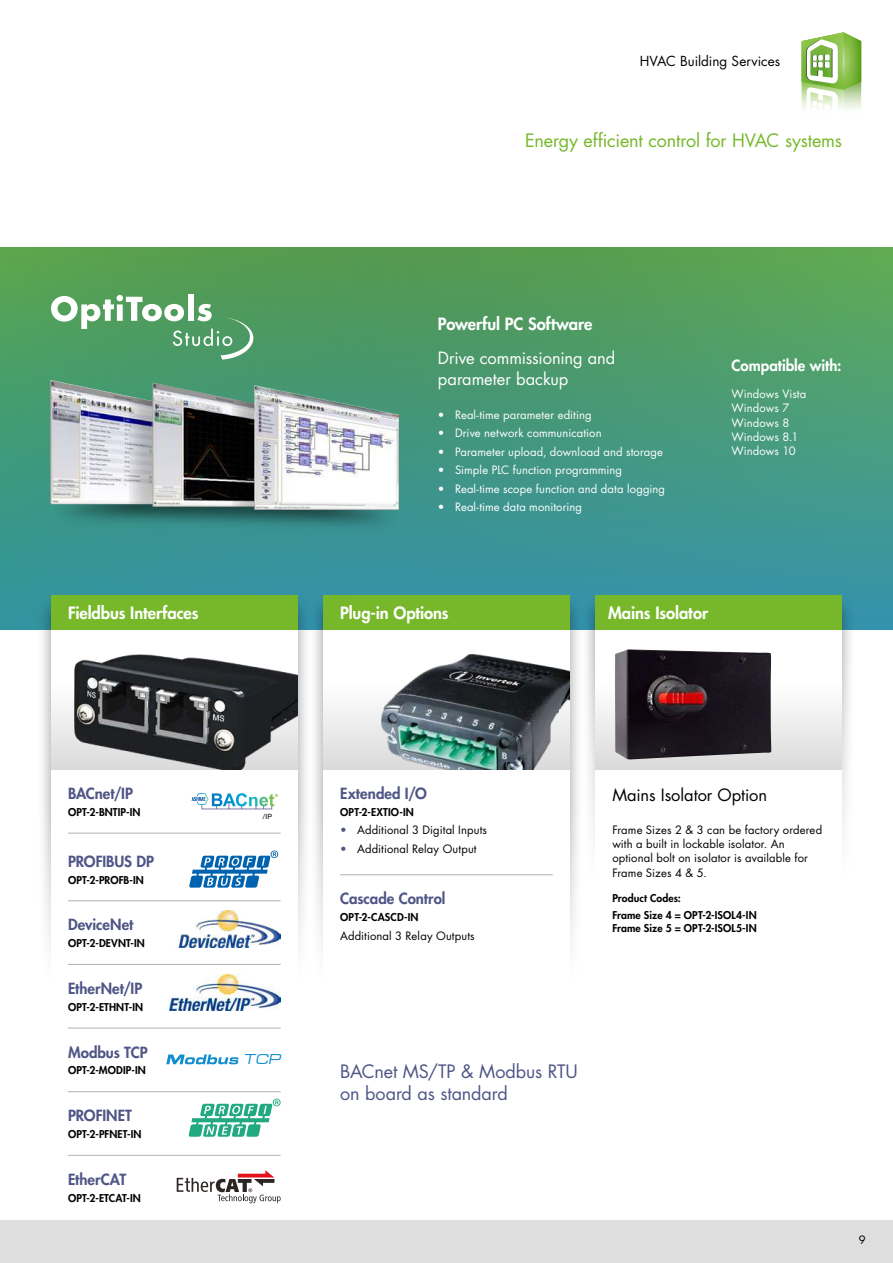
<style>
.page{position:relative;width:893px;height:1263px;background:#fff}
.page>*{position:absolute;margin:0;border:0;box-sizing:border-box;transform-origin:0 0}
.t1{font:18px/21.6px "Futura Std";letter-spacing:-.01em;color:#4f5586}
.t2{font:18px "Futura Std";letter-spacing:-.01em;color:#76b82a}
.t3{font:italic 16.8px "Metrostyle Extended";color:#0f8ecd}
.t4{font:800 16.5px "Futura Std";letter-spacing:-.005em;color:#fff}
.t5{font:16.5px/21.5px "Futura Std";letter-spacing:-.005em;color:#fff}
.t6{font:16.5px "Futura Std";color:#000}
.t7{font:800 15px "Futura Std";color:#4f5586}
.t8{font:800 15px "Futura Std";color:#fff}
.t9{font:13.5px "Futura Std";color:#000}
.t10{font:11.25px/14.2px "Futura Std";letter-spacing:.01em;color:#fff}
.t11{font:11.25px/14.2px "Futura Std";letter-spacing:.01em;color:#000}
.t12{font:800 10.5px/16.8px "Futura Std";letter-spacing:.015em;color:#000}
.t13{font:7.2px "Helvetica Neue LT Std";color:#000}
.t14{font:700 4.35px "Helvetica Neue LT Std";color:#89c543}
.s1{color:#4f5586}
</style>
<div class="page">
<div style="left:0;top:247px;width:893px;height:382px;background:linear-gradient(to bottom,#58a04f,#3292aa)"></div>
<img style="left:39px;top:478px;width:373px;height:59px">
<img style="left:50px;top:380px;width:144px;height:124px">
<img style="left:130px;top:388px;width:22px;height:116px">
<img style="left:152px;top:383px;width:145px;height:124px">
<img style="left:232px;top:391px;width:23px;height:116px">
<img style="left:255px;top:385px;width:144px;height:124px">
<div style="left:581px;top:594px;width:275px;height:347px;background:#000;opacity:.4"></div>
<div style="left:595px;top:595px;width:247px;height:319px;background:#fff"></div>
<div style="left:309px;top:594px;width:275px;height:458px;background:#000;opacity:.4"></div>
<div style="left:323px;top:595px;width:247px;height:430px;background:#fff"></div>
<div style="left:37px;top:594px;width:275px;height:458px;background:#000;opacity:.4"></div>
<div style="left:51px;top:595px;width:247px;height:430px;background:#fff"></div>
<svg style="left:802px;top:32px;width:59px;height:77px"></svg>
<div style="left:595px;top:685px;width:247px;height:85px;background:linear-gradient(to bottom,#fefefe,#d9d9d9)"></div>
<div style="left:51px;top:685px;width:247px;height:85px;background:linear-gradient(to bottom,#fefefe,#dadada)"></div>
<div style="left:323px;top:685px;width:247px;height:85px;background:linear-gradient(to bottom,#fefefe,#dadada)"></div>
<img style="left:615px;top:649px;width:156px;height:110px">
<img style="left:75px;top:654px;width:223px;height:116px">
<img style="left:381px;top:654px;width:189px;height:116px">
<div style="left:0;top:1220px;width:893px;height:43px;background:#dedede"></div>
<div style="left:595px;top:595px;width:247px;height:34px;background:#76b82a"></div>
<div style="left:188px;top:294px;width:5px;height:27px;background:#fff"></div>
<svg style="left:51px;top:295px;width:202px;height:65px"></svg>
<div style="left:323px;top:595px;width:247px;height:34px;background:#76b82a"></div>
<div style="left:51px;top:595px;width:247px;height:34px;background:#76b82a"></div>
<hr style="left:68px;top:833px;width:213px;height:1px;background:#b3b2b2">
<hr style="left:340px;top:874px;width:213px;height:1px;background:#b3b2b2">
<svg style="left:189px;top:850px;width:89px;height:38px"></svg>
<img style="left:170px;top:974px;width:111px;height:37px">
<svg style="left:189px;top:1099px;width:92px;height:38px"></svg>
<svg style="left:177px;top:1170px;width:104px;height:33px"></svg>
<svg style="left:166px;top:1054px;width:73px;height:10px"></svg>
<hr style="left:68px;top:900px;width:213px;height:1px;background:#b3b2b2">
<hr style="left:68px;top:964px;width:213px;height:1px;background:#b3b2b2">
<hr style="left:68px;top:1028px;width:213px;height:1px;background:#b3b2b2">
<hr style="left:68px;top:1091px;width:213px;height:1px;background:#b3b2b2">
<hr style="left:68px;top:1155px;width:213px;height:1px;background:#b3b2b2">
<svg style="left:192px;top:793px;width:82px;height:16px"></svg>
<img style="left:178px;top:911px;width:103px;height:36px">
<p class="t9" style="left:640px;top:53px;width:142px">HVAC Building Services</p>
<h1 class="t2" style="left:525px;top:129px;width:318px">Energy efficient control for HVAC systems</h1>
<h3 class="t4" style="left:438px;top:313px;width:156px">Powerful PC Software</h3>
<h3 class="t5" style="left:438px;top:347px;width:179px">Drive commissioning and parameter backup</h3>
<p class="t10" style="left:438px;top:407px;width:155px">• Real-time parameter editing</p>
<p class="t10" style="left:438px;top:426px;width:165px">• Drive network communication</p>
<p class="t10" style="left:438px;top:444px;width:226px">• Parameter upload, download and storage</p>
<p class="t10" style="left:438px;top:463px;width:186px">• Simple PLC function programming</p>
<p class="t10" style="left:438px;top:481px;width:229px">• Real-time scope function and data logging</p>
<p class="t10" style="left:438px;top:500px;width:146px">• Real-time data monitoring</p>
<h3 class="t8" style="left:732px;top:356px;width:111px">Compatible with:</h3>
<p class="t10" style="left:732px;top:387px;width:76px">Windows Vista<br>Windows 7<br>Windows 8<br>Windows 8.1<br>Windows 10</p>
<h3 class="t4" style="left:68px;top:603px;width:132px">Fieldbus Interfaces</h3>
<h3 class="t4" style="left:340px;top:603px;width:110px">Plug-in Options</h3>
<h3 class="t4" style="left:608px;top:603px;width:101px">Mains Isolator</h3>
<h3 class="t7" style="left:68px;top:784px;width:67px">BACnet/IP</h3>
<p class="t12" style="left:68px;top:804px;width:74px">OPT-2-BNTIP-IN</p>
<h3 class="t7" style="left:68px;top:852px;width:87px">PROFIBUS DP</h3>
<p class="t12" style="left:68px;top:871px;width:77px">OPT-2-PROFB-IN</p>
<h3 class="t7" style="left:68px;top:915px;width:67px">DeviceNet</h3>
<p class="t12" style="left:68px;top:935px;width:78px">OPT-2-DEVNT-IN</p>
<h3 class="t7" style="left:68px;top:979px;width:76px">EtherNet/IP</h3>
<p class="t12" style="left:68px;top:998px;width:77px">OPT-2-ETHNT-IN</p>
<h3 class="t7" style="left:68px;top:1042px;width:81px">Modbus TCP</h3>
<p class="t12" style="left:68px;top:1062px;width:79px">OPT-2-MODIP-IN</p>
<h3 class="t7" style="left:68px;top:1106px;width:65px">PROFINET</h3>
<p class="t12" style="left:68px;top:1126px;width:75px">OPT-2-PFNET-IN</p>
<h3 class="t7" style="left:68px;top:1170px;width:60px">EtherCAT</h3>
<p class="t12" style="left:68px;top:1189px;width:74px">OPT-2-ETCAT-IN</p>
<p class="t14" style="left:275px;top:793px;width:5px">®</p>
<p class="t13" style="left:263px;top:812px;width:11px">/IP</p>
<h2 class="t3" style="left:243px;top:1050px;width:42px">TCP</h2>
<h3 class="t7" style="left:340px;top:784px;width:88px">Extended I/O</h3>
<p class="t12" style="left:340px;top:804px;width:75px">OPT-2-EXTIO-IN</p>
<p class="t11" style="left:340px;top:823px;width:148px"><span class="s1">•</span> Additional 3 Digital Inputs</p>
<p class="t11" style="left:340px;top:842px;width:138px"><span class="s1">•</span> Additional Relay Output</p>
<h3 class="t7" style="left:340px;top:889px;width:107px">Cascade Control</h3>
<p class="t12" style="left:340px;top:909px;width:80px">OPT-2-CASCD-IN</p>
<p class="t11" style="left:340px;top:928px;width:136px">Additional 3 Relay Outputs</p>
<h3 class="t6" style="left:612px;top:784px;width:156px">Mains Isolator Option</h3>
<p class="t11" style="left:612px;top:823px;width:211px">Frame Sizes 2 &amp; 3 can be factory ordered with a built in lockable isolator. An optional bolt on isolator is available for Frame Sizes 4 &amp; 5.</p>
<p class="t12" style="left:612px;top:890px;width:146px">Product Codes:<br>Frame Size 4 = OPT-2-ISOL4-IN</p>
<p class="t12" style="left:612px;top:919px;width:146px">Frame Size 5 = OPT-2-ISOL5-IN</p>
<h1 class="t1" style="left:340px;top:1061px;width:239px">BACnet MS/TP &amp; Modbus RTU on board as standard</h1>
<p class="t11" style="left:859px;top:1232px;width:8px">9</p>
</div>
